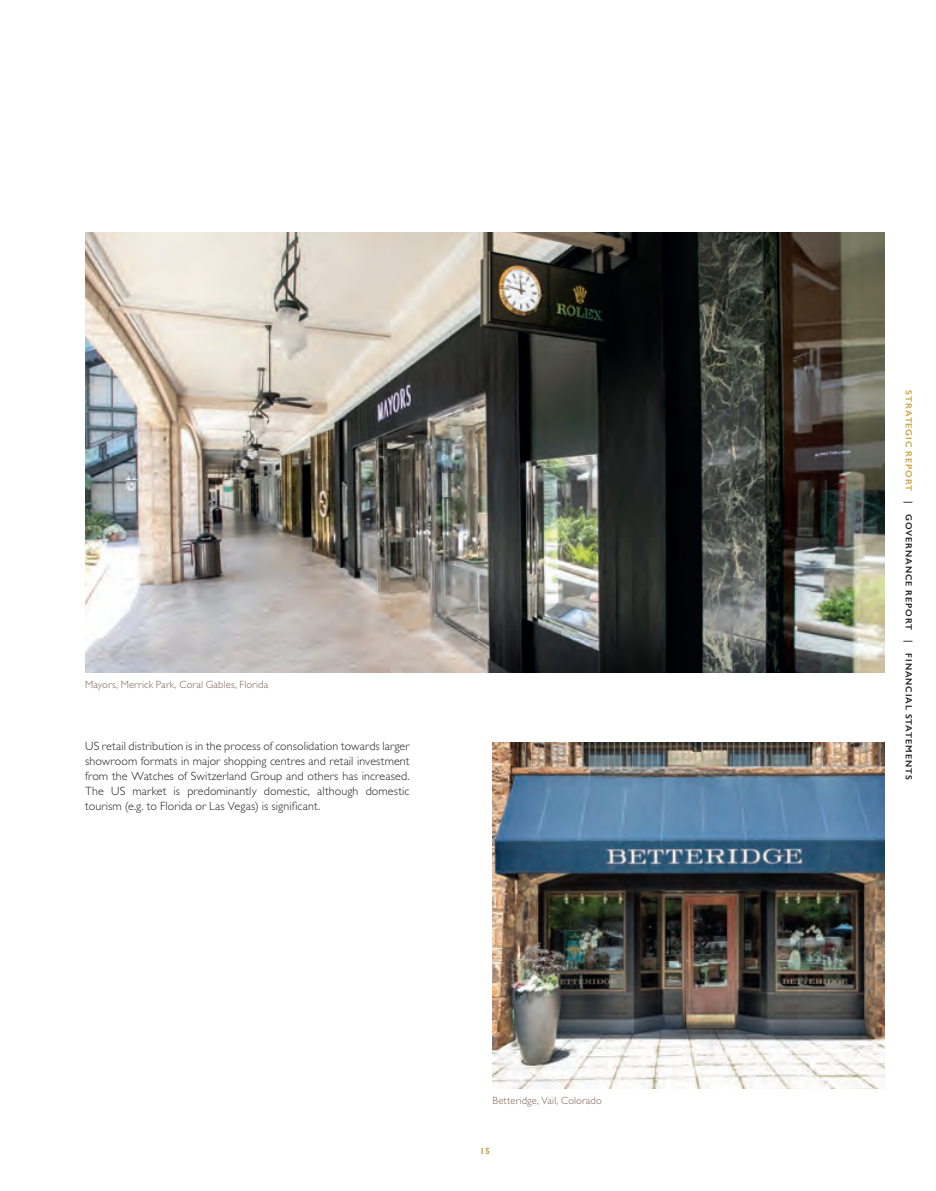
<style>
.page{position:relative;width:936px;height:1191px;background:#fff}
.page>*{position:absolute;margin:0;border:0;box-sizing:border-box;transform-origin:0 0}
._04_Body_Copy_JUSTIF{font:300 12px/15px "Gill Sans Std";letter-spacing:.01em;color:#231f20;text-align:justify}
._06_Image_Caption_7{font:300 10.5px "Gill Sans Std";letter-spacing:.015em;color:#7e6150}
.t1{font:600 9px "Gill Sans";letter-spacing:.105em;color:#231f20}
.t2{font:700 9px "Gill Sans Std";color:#caa342}
.s1{color:#caa342}
</style>
<div class="page">
<img style="left:492px;top:742px;width:392px;height:346px">
<img style="left:85px;top:233px;width:799px;height:440px">
<p class="_06_Image_Caption_7" style="left:85px;top:678px;width:185px">Mayors, Merrick Park, Coral Gables, Florida</p>
<p class="_04_Body_Copy_JUSTIF" style="left:85px;top:739px;width:326px">US retail distribution is in the process of consolidation towards larger showroom formats in major shopping centres and retail investment from the Watches of Switzerland Group and others has increased.<br>The US market is predominantly domestic, although domestic tourism (e.g. to Florida or Las Vegas) is significant.</p>
<p class="_06_Image_Caption_7" style="left:492px;top:1094px;width:111px">Betteridge, Vail, Colorado</p>
<p class="t2" style="left:480px;top:1145px;width:12px">15</p>
<p class="t1" style="left:914px;top:390px;width:391px;rotate:90deg"><span class="s1">STRATEGIC REPORT</span> | GOVERNANCE REPORT | FINANCIAL STATEMENTS</p>
</div>
